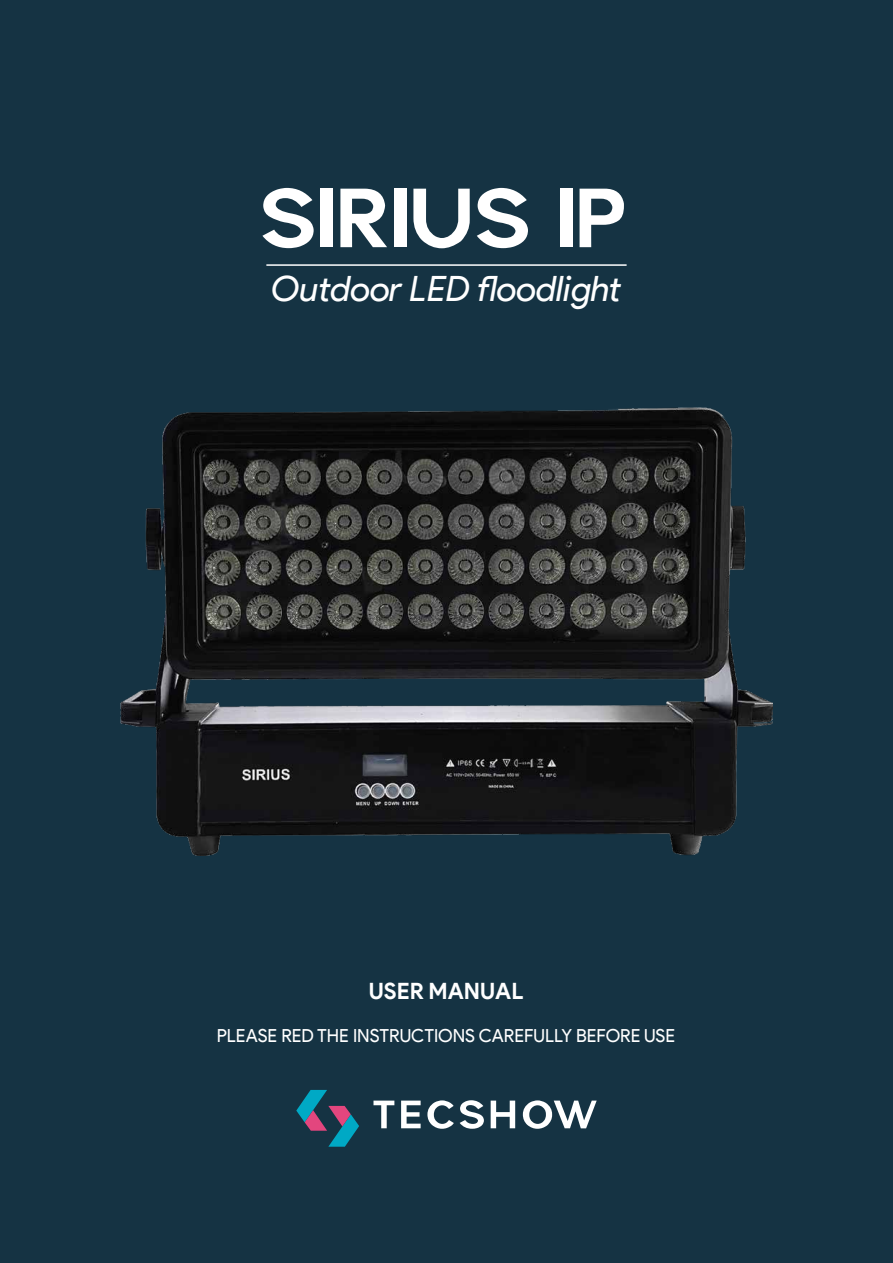
<style>
.page{position:relative;width:893px;height:1263px;background:#153343}
.page>*{position:absolute;margin:0;border:0;box-sizing:border-box;transform-origin:0 0}
.t1{font:99.9px "splekta";color:#fff}
.t2{font:italic 34.95px "Product Sans";color:#fff}
.t3{font:700 22.5px "Product Sans";color:#fff}
.t4{font:18px "Product Sans";color:#fff}
</style>
<div class="page">
<hr style="left:266px;top:264px;width:361px;height:2px;background:#fff">
<img style="left:120px;top:407px;width:653px;height:449px">
<svg style="left:373px;top:1100px;width:21px;height:28px"></svg>
<svg style="left:401px;top:1100px;width:20px;height:28px"></svg>
<svg style="left:427px;top:1100px;width:27px;height:29px"></svg>
<svg style="left:460px;top:1100px;width:24px;height:29px"></svg>
<svg style="left:491px;top:1100px;width:24px;height:28px"></svg>
<svg style="left:523px;top:1100px;width:74px;height:29px"></svg>
<svg style="left:296px;top:1090px;width:63px;height:57px"></svg>
<h1 class="t1" style="left:262px;top:170px;width:370px">SIRIUS IP</h1>
<h2 class="t2" style="left:271px;top:268px;width:352px">Outdoor LED floodlight</h2>
<p class="t3" style="left:369px;top:977px;width:156px">USER MANUAL</p>
<p class="t4" style="left:217px;top:1025px;width:460px">PLEASE RED THE INSTRUCTIONS CAREFULLY BEFORE USE</p>
</div>
